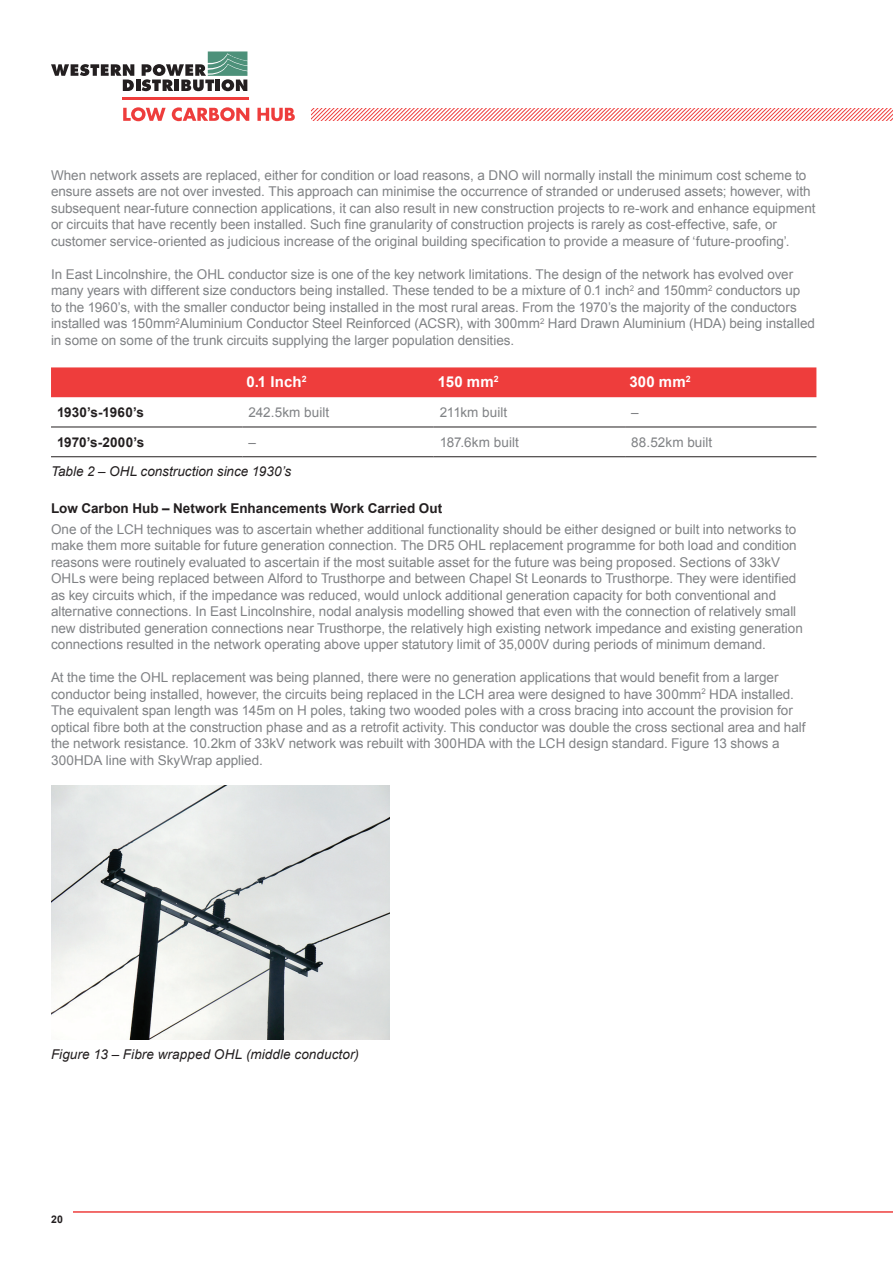
<style>
.page{position:relative;width:893px;height:1263px;background:#fff}
.page>*{position:absolute;margin:0;border:0;box-sizing:border-box;transform-origin:0 0}
.t1{font:700 15px "Arial";letter-spacing:.01em;color:#fff}
.t2{font:13.5px/16.5px "Arial";letter-spacing:-.005em;color:#808285}
.t3{font:italic 13.5px "Arial";letter-spacing:.005em;color:#231f20}
.t4{font:700 13.5px "Arial";letter-spacing:.005em;color:#231f20}
.t5{font:700 10.5px "Arial";color:#231f20}
</style>
<div class="page">
<hr style="left:73px;top:1211px;width:820px;height:1px;background:#ee3d3c">
<svg style="left:312px;top:108px;width:581px;height:13px"></svg>
<svg style="left:123px;top:107px;width:43px;height:14px"></svg>
<svg style="left:172px;top:107px;width:77px;height:14px"></svg>
<svg style="left:257px;top:108px;width:38px;height:13px"></svg>
<svg style="left:51px;top:64px;width:83px;height:27px"></svg>
<hr style="left:136px;top:80px;width:4px;height:11px;background:#231f20">
<svg style="left:142px;top:51px;width:105px;height:40px"></svg>
<hr style="left:122px;top:97px;width:126px;height:3px;background:#ee3d3c">
<div style="left:51px;top:367px;width:765px;height:30px;background:#ee3d3c"></div>
<hr style="left:51px;top:427px;width:191px;height:1px;background:#231f20">
<hr style="left:242px;top:427px;width:192px;height:1px;background:#231f20">
<hr style="left:434px;top:427px;width:191px;height:1px;background:#231f20">
<hr style="left:625px;top:427px;width:191px;height:1px;background:#231f20">
<hr style="left:51px;top:456px;width:191px;height:1px;background:#231f20">
<hr style="left:242px;top:456px;width:192px;height:1px;background:#231f20">
<hr style="left:434px;top:456px;width:191px;height:1px;background:#231f20">
<hr style="left:625px;top:456px;width:191px;height:1px;background:#231f20">
<img style="left:51px;top:785px;width:338px;height:254px">
<p class="t2" style="left:51px;top:167px;width:766px">When network assets are replaced, either for condition or load reasons, a DNO will normally install the minimum cost scheme to ensure assets are not over invested. This approach can minimise the occurrence of stranded or underused assets; however, with subsequent near-future connection applications, it can also result in new construction projects to re-work and enhance equipment or circuits that have recently been installed. Such fine granularity of construction projects is rarely as cost-effective, safe, or customer service-oriented as judicious increase of the original building specification to provide a measure of ‘future-proofing’.</p>
<p class="t2" style="left:51px;top:266px;width:765px">In East Lincolnshire, the OHL conductor size is one of the key network limitations. The design of the network has evolved over many years with different size conductors being installed. These tended to be a mixture of 0.1 inch<sup>2</sup> and 150mm<sup>2</sup> conductors up<br>to the 1960’s, with the smaller conductor being installed in the most rural areas. From the 1970’s the majority of the conductors installed was 150mm<sup>2</sup>Aluminium Conductor Steel Reinforced (ACSR), with 300mm<sup>2</sup> Hard Drawn Aluminium (HDA) being installed in some on some of the trunk circuits supplying the larger population densities.</p>
<p class="t1" style="left:247px;top:372px;width:61px">0.1 Inch<sup>2</sup></p>
<p class="t1" style="left:438px;top:372px;width:62px">150 mm<sup>2</sup></p>
<p class="t1" style="left:629px;top:372px;width:63px">300 mm<sup>2</sup></p>
<p class="t4" style="left:57px;top:403px;width:88px">1930’s-1960’s</p>
<p class="t2" style="left:248px;top:404px;width:82px">242.5km built</p>
<p class="t2" style="left:440px;top:404px;width:69px">211km built</p>
<p class="t2" style="left:631px;top:404px;width:9px">–</p>
<p class="t4" style="left:57px;top:433px;width:89px">1970’s-2000’s</p>
<p class="t2" style="left:248px;top:434px;width:9px">–</p>
<p class="t2" style="left:440px;top:434px;width:81px">187.6km built</p>
<p class="t2" style="left:631px;top:434px;width:83px">88.52km built</p>
<p class="t3" style="left:51px;top:462px;width:242px">Table 2 – OHL construction since 1930’s</p>
<p class="t4" style="left:51px;top:499px;width:393px">Low Carbon Hub – Network Enhancements Work Carried Out</p>
<p class="t2" style="left:51px;top:521px;width:753px">One of the LCH techniques was to ascertain whether additional functionality should be either designed or built into networks to make them more suitable for future generation connection. The DR5 OHL replacement programme for both load and condition reasons were routinely evaluated to ascertain if the most suitable asset for the future was being proposed. Sections of 33kV OHLs were being replaced between Alford to Trusthorpe and between Chapel St Leonards to Trusthorpe. They were identified as key circuits which, if the impedance was reduced, would unlock additional generation capacity for both conventional and alternative connections. In East Lincolnshire, nodal analysis modelling showed that even with the connection of relatively small new distributed generation connections near Trusthorpe, the relatively high existing network impedance and existing generation connections resulted in the network operating above upper statutory limit of 35,000V during periods of minimum demand.</p>
<p class="t2" style="left:51px;top:670px;width:756px">At the time the OHL replacement was being planned, there were no generation applications that would benefit from a larger conductor being installed, however, the circuits being replaced in the LCH area were designed to have 300mm<sup>2</sup> HDA installed.<br>The equivalent span length was 145m on H poles, taking two wooded poles with a cross bracing into account the provision for optical fibre both at the construction phase and as a retrofit activity. This conductor was double the cross sectional area and half the network resistance. 10.2km of 33kV network was rebuilt with 300HDA with the LCH design standard. Figure 13 shows a 300HDA line with SkyWrap applied.</p>
<p class="t3" style="left:51px;top:1046px;width:310px">Figure 13 – Fibre wrapped OHL (middle conductor)</p>
<p class="t5" style="left:51px;top:1212px;width:13px">20</p>
</div>
